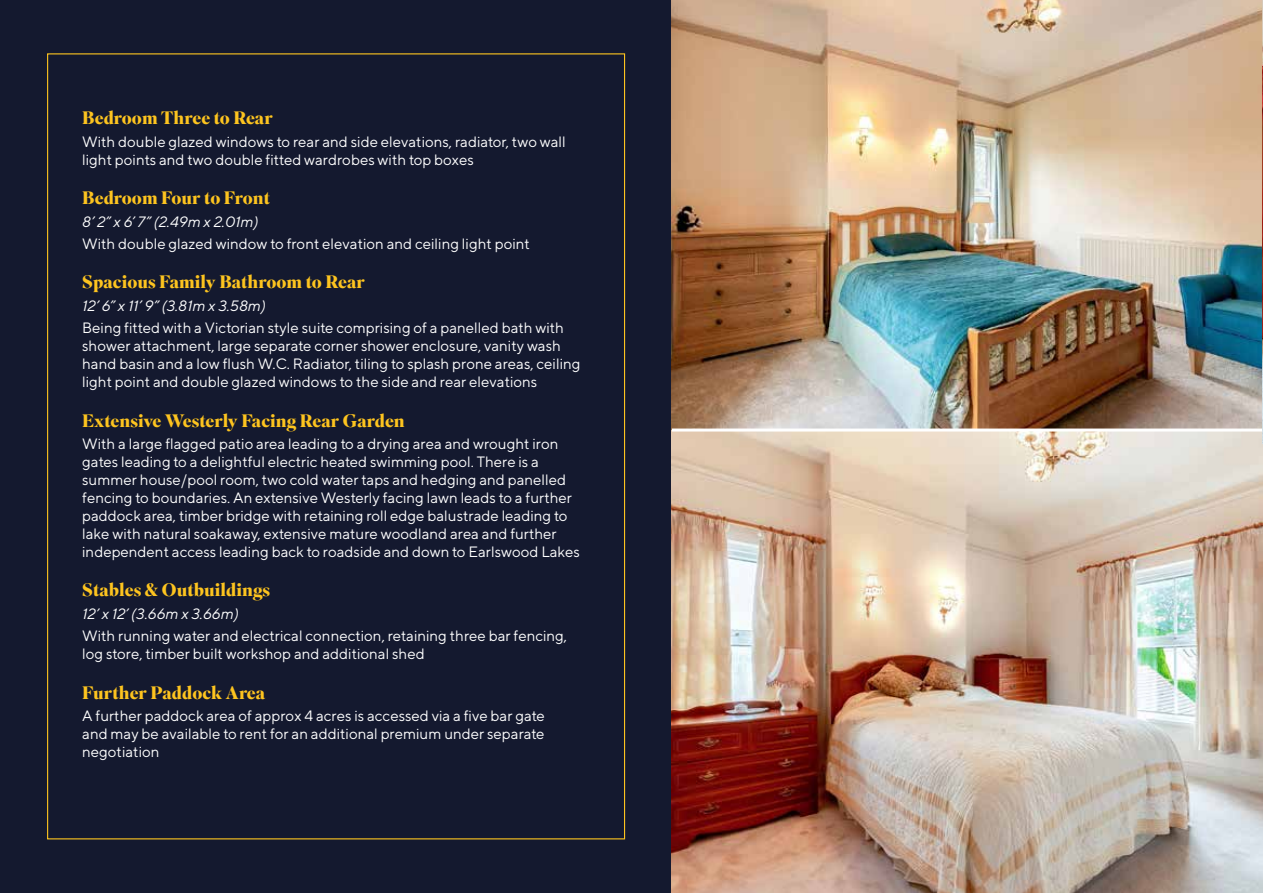
<style>
.page{position:relative;width:1263px;height:893px;background:#14192f}
.page>*{position:absolute;margin:0;border:0;box-sizing:border-box;transform-origin:0 0}
.t1{font:700 18px "Superior Title";color:#fdc41f}
.t2{font:15px/18px "TT Norms";color:#fff}
.t3{font:italic 15px "TT Norms";color:#fff}
</style>
<div class="page">
<img style="left:672px;top:0;width:590px;height:429px">
<img style="left:672px;top:432px;width:591px;height:461px">
<hr style="left:672px;top:429px;width:591px;height:3px;background:#fff">
<img style="left:1262px;top:0;width:1px;height:444px">
<p class="t1" style="left:82px;top:107px;width:192px">Bedroom Three to Rear</p>
<p class="t2" style="left:82px;top:132px;width:485px">With double glazed windows to rear and side elevations, radiator, two wall light points and two double fitted wardrobes with top boxes</p>
<p class="t1" style="left:82px;top:187px;width:189px">Bedroom Four to Front</p>
<p class="t3" style="left:82px;top:212px;width:178px">8’ 2” x 6’ 7” (2.49m x 2.01m)</p>
<p class="t2" style="left:82px;top:234px;width:449px">With double glazed window to front elevation and ceiling light point</p>
<p class="t1" style="left:82px;top:271px;width:284px">Spacious Family Bathroom to Rear</p>
<p class="t3" style="left:82px;top:296px;width:185px">12’ 6” x 11’ 9” (3.81m x 3.58m)</p>
<p class="t2" style="left:82px;top:318px;width:500px">Being fitted with a Victorian style suite comprising of a panelled bath with shower attachment, large separate corner shower enclosure, vanity wash hand basin and a low flush W.C. Radiator, tiling to splash prone areas, ceiling light point and double glazed windows to the side and rear elevations</p>
<p class="t1" style="left:82px;top:409px;width:324px">Extensive Westerly Facing Rear Garden</p>
<p class="t2" style="left:82px;top:434px;width:499px">With a large flagged patio area leading to a drying area and wrought iron gates leading to a delightful electric heated swimming pool. There is a summer house/pool room, two cold water taps and hedging and panelled fencing to boundaries. An extensive Westerly facing lawn leads to a further paddock area, timber bridge with retaining roll edge balustrade leading to lake with natural soakaway, extensive mature woodland area and further independent access leading back to roadside and down to Earlswood Lakes</p>
<p class="t1" style="left:82px;top:579px;width:190px">Stables &amp; Outbuildings</p>
<p class="t3" style="left:82px;top:604px;width:158px">12’ x 12’ (3.66m x 3.66m)</p>
<p class="t2" style="left:82px;top:626px;width:486px">With running water and electrical connection, retaining three bar fencing, log store, timber built workshop and additional shed</p>
<p class="t1" style="left:82px;top:681px;width:185px">Further Paddock Area</p>
<p class="t2" style="left:82px;top:706px;width:464px;text-align:justify">A further paddock area of approx 4 acres is accessed via a five bar gate and may be available to rent for an additional premium under separate negotiation</p>
</div>
